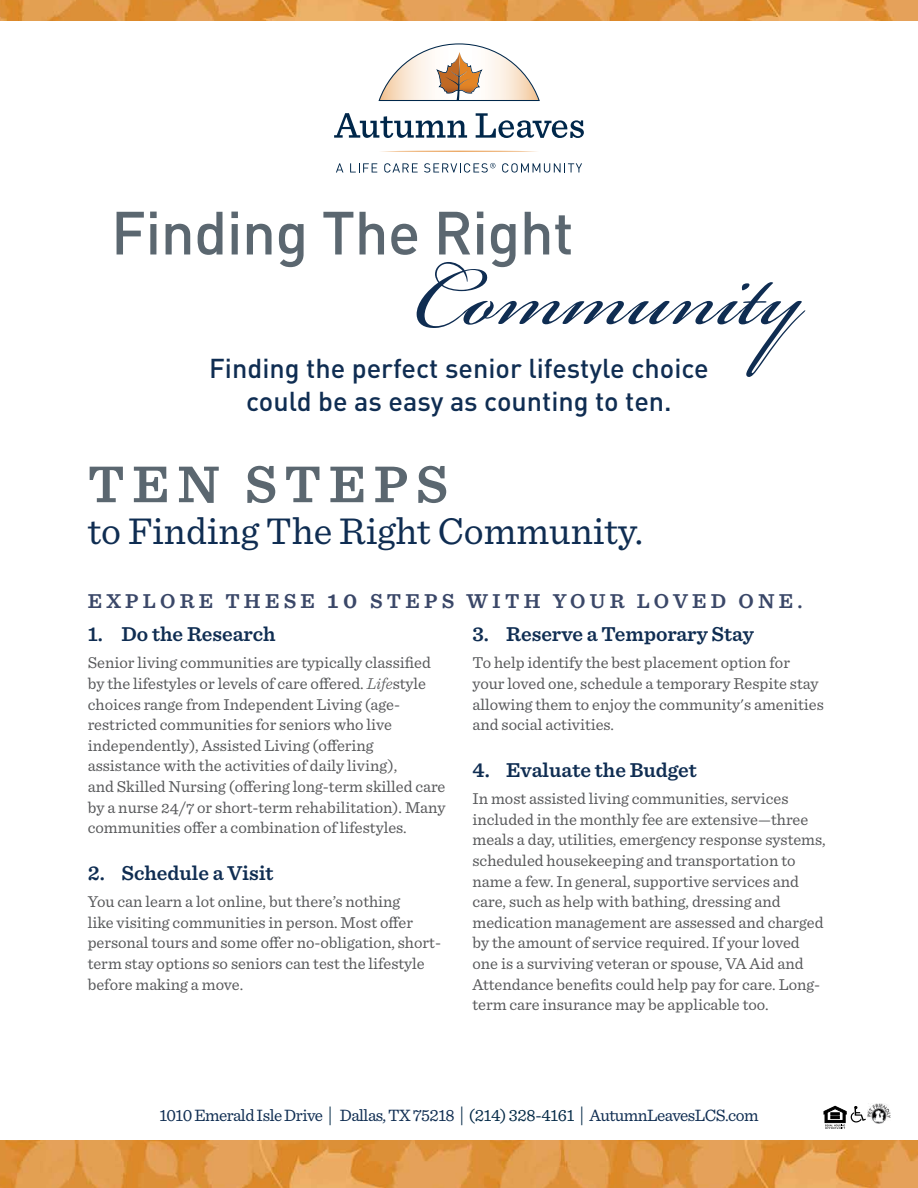
<style>
.page{position:relative;width:918px;height:1188px;background:#fff}
.page>*{position:absolute;margin:0;border:0;box-sizing:border-box;transform-origin:0 0}
.t1{font:132px "Bickham Script Pro";color:#0f2d52}
.t2{font:500 60px "DIN";letter-spacing:-.01em;color:#5b6770}
.t3{font:600 54px "Sentinel";letter-spacing:.14em;color:#5b6770}
.t4{font:39px "Sentinel";color:#0f2d52}
.t5{font:500 27px/32.4px "DIN Pro";color:#0f2d52;text-align:center}
.t6{font:600 21px "Sentinel";color:#0f2d52}
.t7{font:600 21px "Sentinel";letter-spacing:.2em;color:#3a4768}
.t8{font:17.25px "Sentinel";letter-spacing:-.03em;color:#0f2d52}
.t9{font:16.5px/20.7px "Sentinel";color:#58595b}
.s1{font-size:24px}
.s2{font-weight:300;font-style:italic}
.s3{font-size:20.7px;color:#052b48}
.s4{color:#052b48}
</style>
<div class="page">
<svg style="left:378px;top:43px;width:162px;height:58px"></svg>
<svg style="left:381px;top:151px;width:156px;height:1px"></svg>
<svg style="left:334px;top:113px;width:133px;height:25px"></svg>
<svg style="left:476px;top:113px;width:108px;height:25px"></svg>
<svg style="left:336px;top:163px;width:7px;height:10px"></svg>
<svg style="left:350px;top:163px;width:27px;height:10px"></svg>
<svg style="left:384px;top:163px;width:34px;height:10px"></svg>
<svg style="left:424px;top:163px;width:71px;height:10px"></svg>
<svg style="left:502px;top:163px;width:80px;height:10px"></svg>
<img style="left:0;top:1140px;width:918px;height:48px">
<img style="left:0;top:0;width:918px;height:20px">
<img style="left:867px;top:1103px;width:24px;height:20px">
<svg style="left:824px;top:1106px;width:42px;height:23px"></svg>
<h2 class="t2" style="left:111px;top:193px;width:464px">Finding The Right</h2>
<h1 class="t1" style="left:413px;top:201px;width:392px">Community</h1>
<h3 class="t5" style="left:209px;top:351px;width:501px">Finding the perfect senior lifestyle choice could be as easy as counting to ten.</h3>
<h3 class="t3" style="left:88px;top:442px;width:362px">TEN STEPS</h3>
<h3 class="t4" style="left:88px;top:502px;width:557px">to Finding The Right Community.</h3>
<p class="t7" style="left:88px;top:585px;width:716px">EXPLORE THESE <span class="s1">10</span> STEPS WITH YOUR LOVED ONE.</p>
<p class="t6" style="left:88px;top:618px;width:189px">1. Do the Research</p>
<p class="t9" style="left:88px;top:651px;width:359px">Senior living communities are typically classified by the lifestyles or levels of care offered. <span class="s2">Life</span>style choices range from Independent Living (age&shy;restricted communities for seniors who live independently), Assisted Living (offering assistance with the activities of daily living),<br>and Skilled Nursing (offering long-term skilled care by a nurse 24/7 or short-term rehabilitation). Many communities offer a combination of lifestyles.</p>
<p class="t6" style="left:88px;top:857px;width:187px">2. Schedule a Visit</p>
<p class="t9" style="left:88px;top:890px;width:355px">You can learn a lot online, but there’s nothing<br>like visiting communities in person. Most offer personal tours and some offer no-obligation, short&shy;term stay options so seniors can test the lifestyle before making a move.</p>
<p class="t6" style="left:472px;top:618px;width:283px">3. Reserve a Temporary Stay</p>
<p class="t9" style="left:472px;top:651px;width:353px">To help identify the best placement option for your loved one, schedule a temporary Respite stay allowing them to enjoy the community's amenities and social activities.</p>
<p class="t6" style="left:472px;top:753px;width:226px">4. Evaluate the Budget</p>
<p class="t9" style="left:472px;top:787px;width:355px">In most assisted living communities, services included in the monthly fee are extensive—three meals a day, utilities, emergency response systems, scheduled housekeeping and transportation to name a few. In general, supportive services and care, such as help with bathing, dressing and medication management are assessed and charged by the amount of service required. If your loved one is a surviving veteran or spouse, VA Aid and Attendance benefits could help pay for care. Long&shy;term care insurance may be applicable too.</p>
<p class="t8" style="left:159px;top:1102px;width:601px">1010 Emerald Isle Drive <span class="s3">|</span> Dallas, TX 75218 <span class="s3">|</span> <span class="s4">(214) 328-4161</span> <span class="s3">|</span> AutumnLeavesLCS.com</p>
</div>
